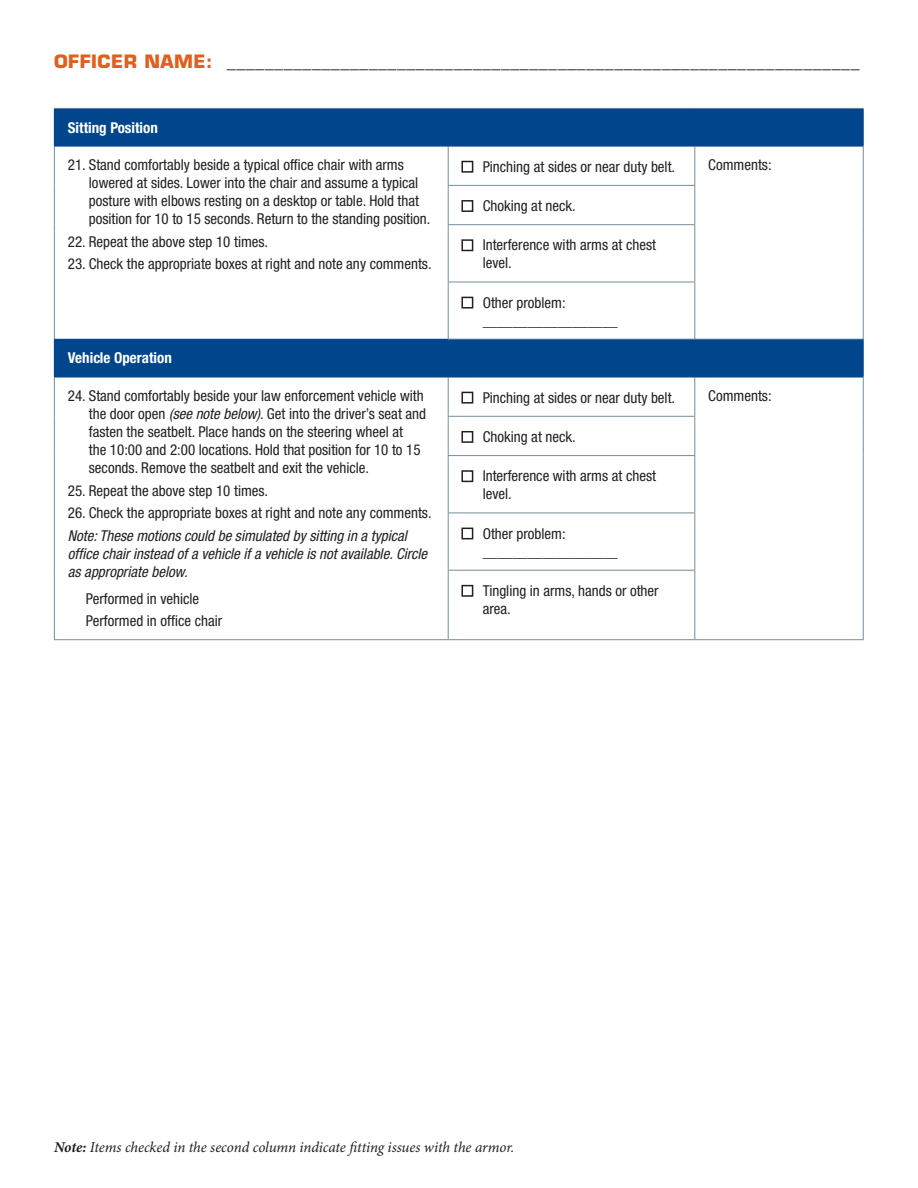
<style>
.page{position:relative;width:918px;height:1188px;background:#fff}
.page>*{position:absolute;margin:0;border:0;box-sizing:border-box;transform-origin:0 0}
.t1{font:700 18px "Eurostile LT Std";letter-spacing:.025em;color:#231f20}
.t2{font:condensed 15px/18px "Helvetica Neue LT Std";color:#231f20}
.t3{font:italic condensed 15px/18px "Helvetica Neue LT Std";color:#231f20}
.t4{font:italic 15px "Minion Pro";letter-spacing:-.01em;color:#231f20}
.t5{font:700 condensed 15px "Helvetica Neue LT Std";color:#fff}
.s1{color:#e15f1d}
.s2{font-style:italic}
.s3{font-weight:700}
</style>
<div class="page">
<div style="left:54px;top:108px;width:809px;height:38px;background:#01468c"></div>
<div style="left:54px;top:339px;width:809px;height:38px;background:#01468c"></div>
<hr style="left:54px;top:146px;width:1px;height:39px;background:#758c99">
<hr style="left:54px;top:185px;width:1px;height:40px;background:#758c99">
<hr style="left:54px;top:225px;width:1px;height:57px;background:#758c99">
<hr style="left:54px;top:282px;width:1px;height:57px;background:#758c99">
<hr style="left:448px;top:146px;width:1px;height:39px;background:#758c99">
<hr style="left:694px;top:146px;width:1px;height:39px;background:#758c99">
<hr style="left:863px;top:146px;width:1px;height:39px;background:#758c99">
<hr style="left:863px;top:185px;width:1px;height:40px;background:#758c99">
<hr style="left:863px;top:225px;width:1px;height:57px;background:#758c99">
<hr style="left:863px;top:282px;width:1px;height:57px;background:#758c99">
<hr style="left:448px;top:185px;width:247px;height:1px;background:#758c99">
<hr style="left:448px;top:186px;width:1px;height:38px;background:#758c99">
<hr style="left:694px;top:186px;width:1px;height:38px;background:#758c99">
<hr style="left:448px;top:224px;width:247px;height:1px;background:#758c99">
<hr style="left:448px;top:225px;width:1px;height:57px;background:#758c99">
<hr style="left:694px;top:225px;width:1px;height:57px;background:#758c99">
<hr style="left:448px;top:282px;width:247px;height:1px;background:#758c99">
<hr style="left:448px;top:282px;width:1px;height:57px;background:#758c99">
<hr style="left:694px;top:282px;width:1px;height:57px;background:#758c99">
<hr style="left:54px;top:377px;width:1px;height:39px;background:#758c99">
<hr style="left:54px;top:416px;width:1px;height:40px;background:#758c99">
<hr style="left:54px;top:456px;width:1px;height:57px;background:#758c99">
<hr style="left:54px;top:513px;width:1px;height:57px;background:#758c99">
<hr style="left:54px;top:570px;width:1px;height:69px;background:#758c99">
<hr style="left:54px;top:639px;width:394px;height:1px;background:#758c99">
<hr style="left:448px;top:377px;width:1px;height:39px;background:#758c99">
<hr style="left:694px;top:377px;width:1px;height:39px;background:#758c99">
<hr style="left:863px;top:377px;width:1px;height:39px;background:#758c99">
<hr style="left:863px;top:416px;width:1px;height:40px;background:#758c99">
<hr style="left:863px;top:456px;width:1px;height:57px;background:#758c99">
<hr style="left:863px;top:513px;width:1px;height:57px;background:#758c99">
<hr style="left:863px;top:570px;width:1px;height:69px;background:#758c99">
<hr style="left:695px;top:639px;width:169px;height:1px;background:#758c99">
<hr style="left:448px;top:416px;width:247px;height:1px;background:#758c99">
<hr style="left:448px;top:417px;width:1px;height:38px;background:#758c99">
<hr style="left:694px;top:417px;width:1px;height:38px;background:#758c99">
<hr style="left:448px;top:455px;width:247px;height:1px;background:#758c99">
<hr style="left:448px;top:456px;width:1px;height:57px;background:#758c99">
<hr style="left:694px;top:456px;width:1px;height:57px;background:#758c99">
<hr style="left:448px;top:513px;width:247px;height:1px;background:#758c99">
<hr style="left:448px;top:513px;width:1px;height:57px;background:#758c99">
<hr style="left:694px;top:513px;width:1px;height:57px;background:#758c99">
<hr style="left:448px;top:570px;width:247px;height:1px;background:#758c99">
<hr style="left:448px;top:571px;width:1px;height:68px;background:#758c99">
<hr style="left:694px;top:571px;width:1px;height:68px;background:#758c99">
<hr style="left:448px;top:639px;width:247px;height:1px;background:#758c99">
<hr style="left:863px;top:109px;width:1px;height:37px;background:#01468c">
<hr style="left:54px;top:146px;width:394px;height:1px;background:#01468c">
<hr style="left:448px;top:146px;width:247px;height:1px;background:#01468c">
<hr style="left:695px;top:146px;width:169px;height:1px;background:#01468c">
<hr style="left:695px;top:339px;width:169px;height:1px;background:#01468c">
<hr style="left:863px;top:340px;width:1px;height:37px;background:#01468c">
<hr style="left:54px;top:377px;width:394px;height:1px;background:#01468c">
<hr style="left:448px;top:377px;width:247px;height:1px;background:#01468c">
<hr style="left:695px;top:377px;width:169px;height:1px;background:#01468c">
<hr style="left:54px;top:108px;width:394px;height:1px;background:#758c99">
<hr style="left:448px;top:108px;width:247px;height:1px;background:#758c99">
<hr style="left:695px;top:108px;width:169px;height:1px;background:#758c99">
<div style="left:461px;top:161px;width:12px;height:12px;border:2px solid #231f20"></div>
<div style="left:461px;top:200px;width:12px;height:12px;border:2px solid #231f20"></div>
<div style="left:461px;top:239px;width:12px;height:12px;border:2px solid #231f20"></div>
<div style="left:461px;top:297px;width:12px;height:12px;border:2px solid #231f20"></div>
<div style="left:461px;top:392px;width:12px;height:12px;border:2px solid #231f20"></div>
<div style="left:461px;top:431px;width:12px;height:12px;border:2px solid #231f20"></div>
<div style="left:461px;top:470px;width:12px;height:12px;border:2px solid #231f20"></div>
<div style="left:461px;top:528px;width:12px;height:11px;border:2px solid #231f20"></div>
<div style="left:461px;top:585px;width:12px;height:12px;border:2px solid #231f20"></div>
<p class="t1" style="left:54px;top:50px;width:807px"><span class="s1">OFFICER NAME:</span> ___________________________________________________________________</p>
<p class="t5" style="left:68px;top:118px;width:92px">Sitting Position</p>
<p class="t2" style="left:89px;top:156px;width:343px;text-indent:-21px">21. Stand comfortably beside a typical offce chair with arms lowered at sides. Lower into the chair and assume a typical posture with elbows resting on a desktop or table. Hold that position for 10 to 15 seconds. Return to the standing position.</p>
<p class="t2" style="left:68px;top:232px;width:202px">22. Repeat the above step 10 times.</p>
<p class="t2" style="left:68px;top:255px;width:365px">23. Check the appropriate boxes at right and note any comments.</p>
<p class="t5" style="left:68px;top:349px;width:105px">Vehicle Operation</p>
<p class="t2" style="left:89px;top:387px;width:339px;text-indent:-21px">24. Stand comfortably beside your law enforcement vehicle with the door open <span class="s2">(see note below)</span>. Get into the driver’s seat and fasten the seatbelt. Place hands on the steering wheel at<br>the 10:00 and 2:00 locations. Hold that position for 10 to 15 seconds. Remove the seatbelt and exit the vehicle.</p>
<p class="t2" style="left:68px;top:481px;width:202px">25. Repeat the above step 10 times.</p>
<p class="t2" style="left:68px;top:502px;width:365px;line-height:22.5px">26. Check the appropriate boxes at right and note any comments.<br><span class="s2">Note: These motions could be simulated by sitting in a typical</span></p>
<p class="t3" style="left:68px;top:545px;width:361px">offce chair instead of a vehicle if a vehicle is not available. Circle as appropriate below.</p>
<p class="t2" style="left:86px;top:587px;width:138px;line-height:22.5px">Performed in vehicle<br>Performed in offce chair</p>
<p class="t2" style="left:483px;top:157px;width:194px">Pinching at sides or near duty belt.</p>
<p class="t2" style="left:708px;top:156px;width:65px">Comments:</p>
<p class="t2" style="left:483px;top:197px;width:95px">Choking at neck.</p>
<p class="t2" style="left:483px;top:236px;width:175px">Interference with arms at chest level.</p>
<p class="t2" style="left:483px;top:293px;width:136px">Other problem: __________________</p>
<p class="t2" style="left:483px;top:388px;width:194px">Pinching at sides or near duty belt.</p>
<p class="t2" style="left:708px;top:387px;width:65px">Comments:</p>
<p class="t2" style="left:483px;top:428px;width:95px">Choking at neck.</p>
<p class="t2" style="left:483px;top:467px;width:175px">Interference with arms at chest level.</p>
<p class="t2" style="left:483px;top:524px;width:136px">Other problem: __________________</p>
<p class="t2" style="left:483px;top:582px;width:178px">Tingling in arms, hands or other area.</p>
<p class="t4" style="left:54px;top:1138px;width:462px"><span class="s3">Note:</span> Items checked in the second column indicate fitting issues with the armor.</p>
</div>
